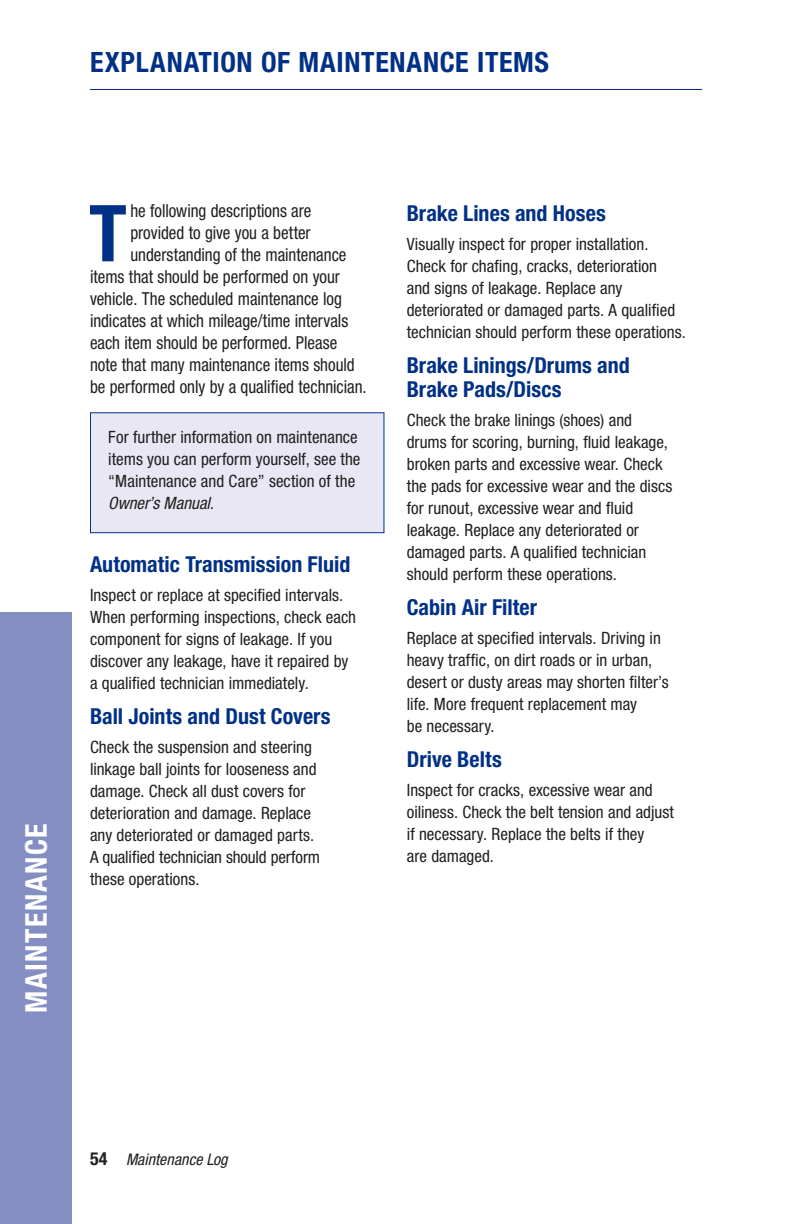
<style>
.page{position:relative;width:792px;height:1224px;background:#fff}
.page>*{position:absolute;margin:0;border:0;box-sizing:border-box;transform-origin:0 0}
.t1{font:700 condensed 78.6px "Helvetica Neue LT Std";color:#003186}
.t2{font:700 condensed 30px "Helvetica Neue LT Std";letter-spacing:.05em;color:#fff}
.t3{font:700 condensed 28px "Helvetica Neue LT Std";letter-spacing:.025em;color:#003186}
.t4{font:700 condensed 22px/24px "Helvetica Neue LT Std";color:#003186}
.t5{font:condensed 18px "Helvetica Neue LT Std";color:#231f20;scale:.95 1}
.t6{font:condensed 17px/22px "Helvetica Neue LT Std";color:#231f20}
.t7{font:italic condensed 17px "Helvetica Neue LT Std";color:#231f20}
.t8{font:italic condensed 16px "Helvetica Neue LT Std";letter-spacing:.005em;color:#231f20}
.s1{font-weight:700;font-style:normal;font-size:18px}
</style>
<div class="page">
<div style="left:0;top:612px;width:72px;height:612px;background:#838fc2"></div>
<hr style="left:90px;top:89px;width:612px;height:1px;background:#003186">
<div style="left:90px;top:413px;width:294px;height:120px;background:#e8e7f3"></div>
<div style="left:90px;top:412px;width:294px;height:121px;border:1px solid #003186"></div>
<h3 class="t3" style="left:90px;top:45px;width:461px">EXPLANATION OF MAINTENANCE ITEMS</h3>
<h2 class="t2" style="left:18px;top:1013px;width:191px;rotate:-90deg">MAINTENANCE</h2>
<h1 class="t1" style="left:89px;top:186px;width:39px">T</h1>
<p class="t5" style="left:130px;top:201px;width:192px">he following descriptions are</p>
<p class="t5" style="left:130px;top:223px;width:191px">provided to give you a better</p>
<p class="t5" style="left:130px;top:245px;width:229px">understanding of the maintenance</p>
<p class="t5" style="left:90px;top:267px;width:265px">items that should be performed on your</p>
<p class="t5" style="left:90px;top:289px;width:267px">vehicle. The scheduled maintenance log</p>
<p class="t5" style="left:90px;top:311px;width:273px">indicates at which mileage/time intervals</p>
<p class="t5" style="left:90px;top:333px;width:262px">each item should be performed. Please</p>
<p class="t5" style="left:90px;top:355px;width:280px">note that many maintenance items should</p>
<p class="t5" style="left:90px;top:377px;width:293px">be performed only by a qualified technician.</p>
<p class="t6" style="left:108px;top:426px;width:254px">For further information on maintenance items you can perform yourself, see the “Maintenance and Care” section of the</p>
<p class="t7" style="left:108px;top:493px;width:107px">Owner’s Manual.</p>
<p class="t4" style="left:90px;top:552px;width:262px">Automatic Transmission Fluid</p>
<p class="t6" style="left:90px;top:584px;width:268px">Inspect or replace at specified intervals.<br>When performing inspections, check each component for signs of leakage. If you discover any leakage, have it repaired by a qualified technician immediately.</p>
<p class="t4" style="left:90px;top:704px;width:242px">Ball Joints and Dust Covers</p>
<p class="t6" style="left:90px;top:736px;width:232px">Check the suspension and steering linkage ball joints for looseness and damage. Check all dust covers for deterioration and damage. Replace any deteriorated or damaged parts.<br>A qualified technician should perform these operations.</p>
<p class="t4" style="left:407px;top:201px;width:201px">Brake Lines and Hoses</p>
<p class="t6" style="left:407px;top:233px;width:281px">Visually inspect for proper installation.<br>Check for chafing, cracks, deterioration<br>and signs of leakage. Replace any deteriorated or damaged parts. A qualified technician should perform these operations.</p>
<p class="t4" style="left:407px;top:353px;width:225px">Brake Linings/Drums and<br>Brake Pads/Discs</p>
<p class="t6" style="left:407px;top:409px;width:267px">Check the brake linings (shoes) and drums for scoring, burning, fluid leakage, broken parts and excessive wear. Check the pads for excessive wear and the discs for runout, excessive wear and fluid leakage. Replace any deteriorated or damaged parts. A qualified technician should perform these operations.</p>
<p class="t4" style="left:407px;top:595px;width:132px">Cabin Air Filter</p>
<p class="t6" style="left:407px;top:627px;width:264px">Replace at specified intervals. Driving in heavy traffic, on dirt roads or in urban, desert or dusty areas may shorten filter’s life. More frequent replacement may<br>be necessary.</p>
<p class="t4" style="left:407px;top:747px;width:96px">Drive Belts</p>
<p class="t6" style="left:407px;top:779px;width:269px">Inspect for cracks, excessive wear and oiliness. Check the belt tension and adjust if necessary. Replace the belts if they<br>are damaged.</p>
<p class="t8" style="left:90px;top:1150px;width:139px"><span class="s1">54</span> Maintenance Log</p>
</div>
